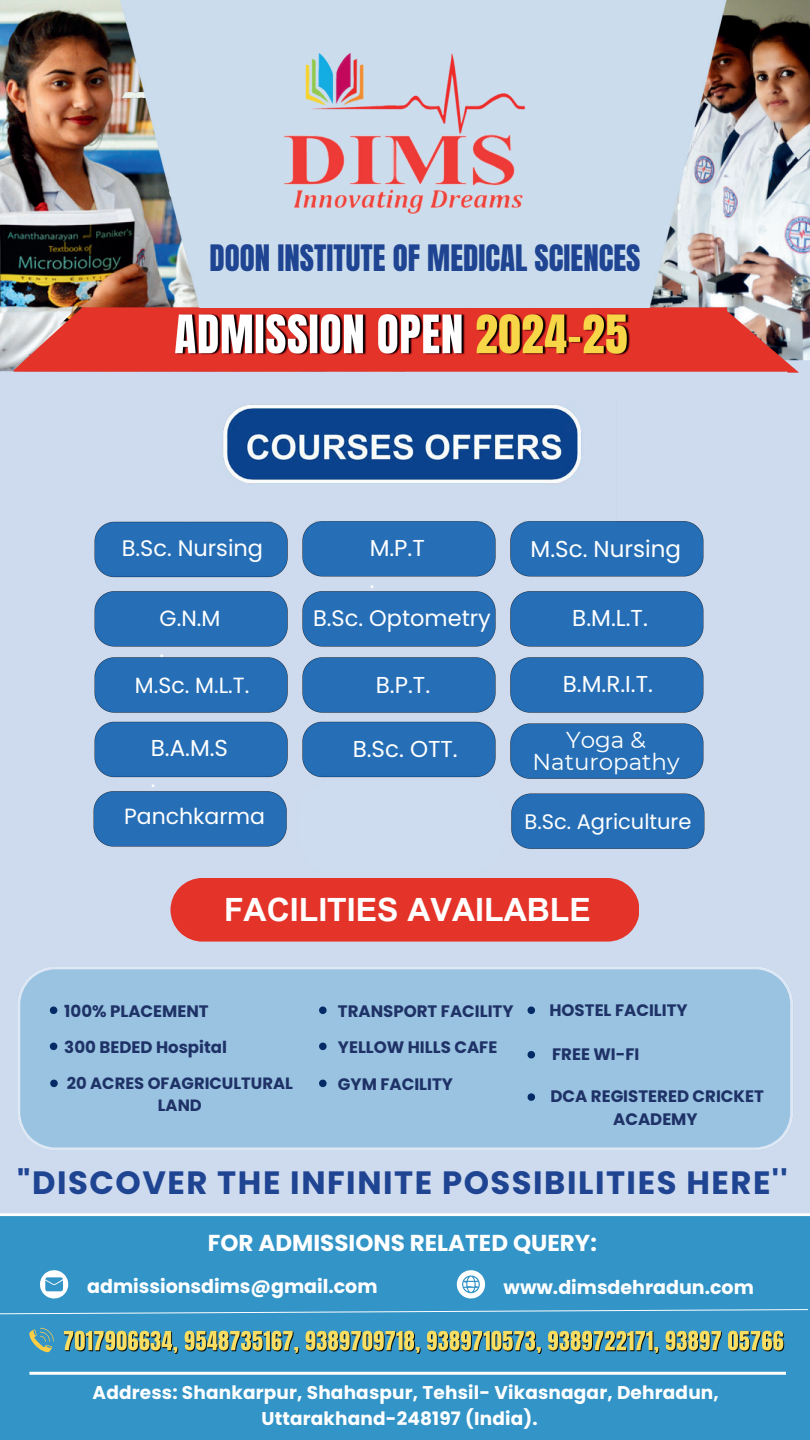
<style>
.page{position:relative;width:810px;height:1440px;background:#fff}
.page>*{position:absolute;margin:0;border:0;box-sizing:border-box;transform-origin:0 0}
.t1{font:700 32.3px "Poppins";letter-spacing:.045em;color:#1e4492}
.t2{font:700 32.1px "Arial MT Pro";color:#fff}
.t3{font:31px "Anton";color:#1e4492}
.t4{font:23px/31.5px "Poppins";color:#fff}
.t5{font:700 23px "Poppins";color:#fff}
.t6{font:23px/22.5px "Montserrat";color:#fff;text-align:center}
.t7{font:22.5px "Poppins";color:#fff}
.t8{font:22px/30.8px "Poppins";color:#fff}
.t9{font:21px "Poppins";color:#fff}
.t10{font:700 19px "Poppins";color:#fff}
.t11{font:700 18.5px/25.5px "Poppins";letter-spacing:.01em;color:#fff}
.t12{font:700 16.6px/23.2px "Poppins";color:#1f3267;text-align:center}
.t13{font:700 16.4px/22.5px "Poppins";color:#1f3267;text-align:center}
</style>
<div class="page">
<div style="left:0;top:0;width:810px;height:1213px;background:#cedbef"></div>
<img style="left:11px;top:0;width:789px;height:376px">
<img style="left:111px;top:0;width:628px;height:307px">
<img style="left:273px;top:54px;width:264px;height:164px">
<img style="left:0;top:399px;width:802px;height:536px">
<div style="left:17px;top:966px;width:776px;height:184px;background:#99c3e1"></div>
<div style="left:0;top:1213px;width:810px;height:227px;background:#3294c7"></div>
<svg style="left:29px;top:1328px;width:25px;height:24px"></svg>
<svg style="left:40px;top:1270px;width:28px;height:29px"></svg>
<svg style="left:457px;top:1270px;width:28px;height:29px"></svg>
<svg style="left:0;top:1309px;width:808px;height:5px;background:#59a8d1"></svg>
<img style="left:63px;top:1327px;width:724px;height:32px">
<hr style="left:29px;top:1372px;width:757px;height:3px;background:#fff">
<svg style="left:50px;top:1007px;width:7px;height:7px"></svg>
<svg style="left:50px;top:1043px;width:7px;height:7px"></svg>
<svg style="left:50px;top:1080px;width:8px;height:7px"></svg>
<svg style="left:319px;top:1007px;width:8px;height:7px"></svg>
<svg style="left:319px;top:1043px;width:8px;height:7px"></svg>
<svg style="left:319px;top:1080px;width:8px;height:7px"></svg>
<svg style="left:528px;top:1007px;width:7px;height:7px"></svg>
<svg style="left:528px;top:1051px;width:7px;height:7px"></svg>
<svg style="left:528px;top:1093px;width:7px;height:8px"></svg>
<svg style="left:170px;top:780px;width:469px;height:162px;background:#b98899"></svg>
<h3 class="t3" style="left:210px;top:242px;width:432px">DOON INSTITUTE OF MEDICAL SCIENCES</h3>
<h3 class="t7" style="left:122px;top:535px;width:143px">B.Sc. Nursing</h3>
<h3 class="t4" style="left:370px;top:532px;width:57px">M.P.T .</h3>
<h3 class="t4" style="left:531px;top:533px;width:152px">M.Sc. Nursing</h3>
<h3 class="t8" style="left:160px;top:603px;width:62px">G.N.M .</h3>
<h3 class="t7" style="left:313px;top:605px;width:179px">B.Sc. Optometry</h3>
<h3 class="t4" style="left:572px;top:603px;width:77px">B.M.L.T.</h3>
<h3 class="t8" style="left:135px;top:670px;width:116px">M.Sc. M.L.T.</h3>
<h3 class="t4" style="left:376px;top:669px;width:56px">B.P.T.</h3>
<h3 class="t4" style="left:563px;top:669px;width:92px">B.M.R.I.T.</h3>
<h3 class="t4" style="left:151px;top:732px;width:79px">B.A.M.S .</h3>
<h3 class="t4" style="left:353px;top:733px;width:107px">B.Sc. OTT.</h3>
<h3 class="t6" style="left:532px;top:728px;width:149px">Yoga &amp;<br>Naturopathy</h3>
<h3 class="t8" style="left:124px;top:801px;width:143px">Panchkarma</h3>
<p class="t9" style="left:524px;top:810px;width:168px">B.Sc. Agriculture</p>
<h2 class="t2" style="left:224px;top:890px;width:368px">FACILITIES AVAILABLE</h2>
<p class="t12" style="left:64px;top:999px;width:146px">100% PLACEMENT</p>
<p class="t12" style="left:64px;top:1036px;width:164px">300 BEDED Hospital</p>
<p class="t13" style="left:67px;top:1072px;width:228px">20 ACRES OFAGRICULTURAL<br>LAND</p>
<p class="t12" style="left:338px;top:999px;width:177px">TRANSPORT FACILITY</p>
<p class="t12" style="left:338px;top:1036px;width:161px">YELLOW HILLS CAFE</p>
<p class="t12" style="left:338px;top:1073px;width:117px">GYM FACILITY</p>
<p class="t12" style="left:549px;top:999px;width:140px">HOSTEL FACILITY</p>
<p class="t12" style="left:552px;top:1043px;width:89px">FREE WI-FI</p>
<p class="t12" style="left:550px;top:1084px;width:215px">DCA REGISTERED CRICKET<br>ACADEMY</p>
<h1 class="t1" style="left:17px;top:1164px;width:772px">"DISCOVER THE INFINITE POSSIBILITIES HERE''</h1>
<h3 class="t5" style="left:208px;top:1230px;width:390px">FOR ADMISSIONS RELATED QUERY:</h3>
<p class="t10" style="left:87px;top:1275px;width:292px">admissionsdims@gmail.com</p>
<p class="t10" style="left:504px;top:1276px;width:252px">www.dimsdehradun.com</p>
<p class="t11" style="left:261px;top:1380px;width:459px;text-indent:-169px">Address: Shankarpur, Shahaspur, Tehsil- Vikasnagar, Dehradun,<br>Uttarakhand-248197 (India).</p>
</div>
